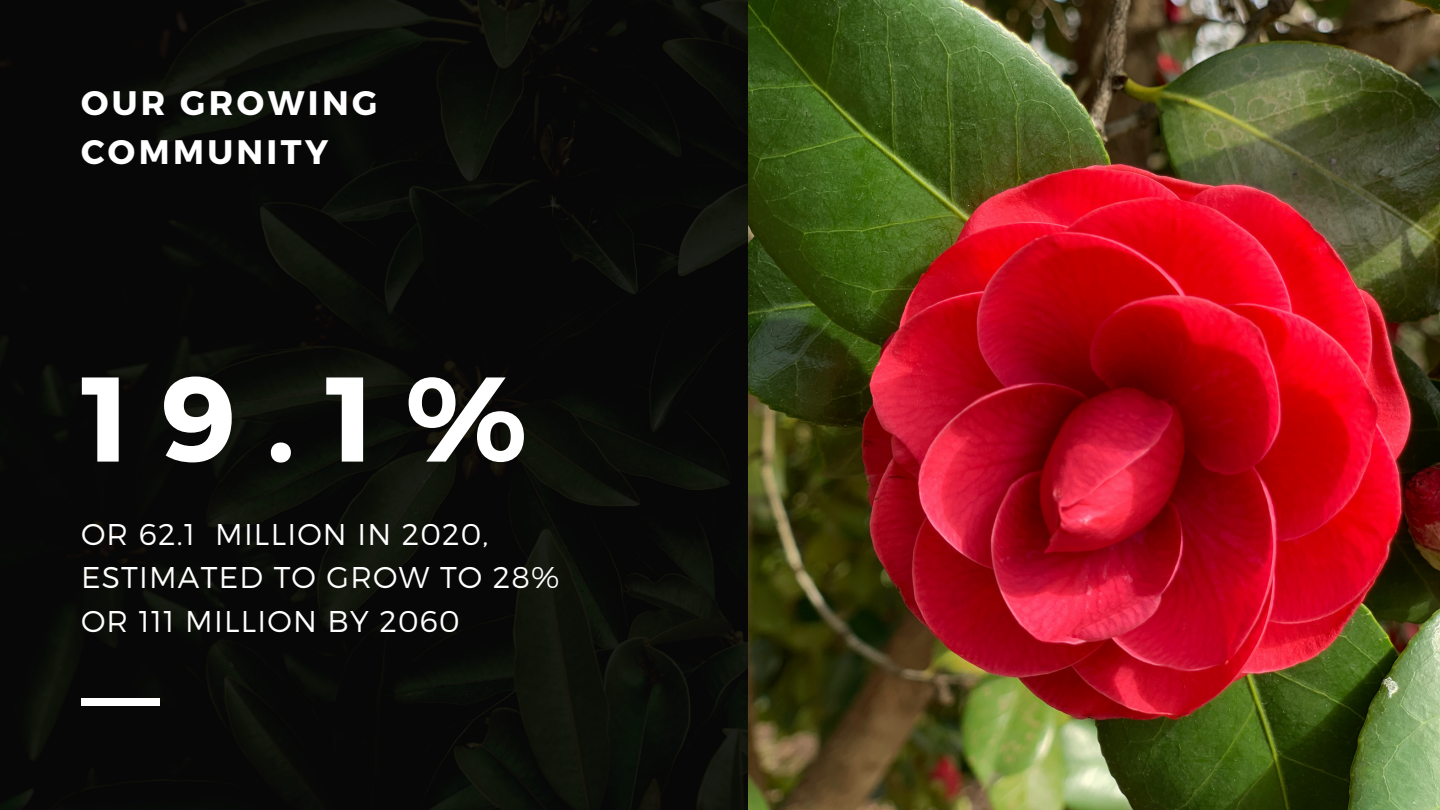
<style>
.page{position:relative;width:1440px;height:810px;background:#fff}
.page>*{position:absolute;margin:0;border:0;box-sizing:border-box;transform-origin:0 0}
.t1{font:700 120px "Montserrat";color:#fff}
.t2{font:700 34px "Montserrat";letter-spacing:.1em;color:#fff}
.t3{font:300 30px/43.5px "Montserrat";letter-spacing:.04em;color:#fff}
</style>
<div class="page">
<div style="left:0;top:0;width:749px;height:810px;background:linear-gradient(to right,#080907,#0a0c08)"></div>
<div style="left:81px;top:698px;width:79px;height:7px;background:#fff"></div>
<img style="left:748px;top:0;width:692px;height:810px">
<p class="t2" style="left:81px;top:81px;width:298px">OUR GROWING</p>
<p class="t2" style="left:81px;top:130px;width:249px">COMMUNITY</p>
<p class="t1" style="left:81px;top:341px;width:448px">19.1%</p>
<p class="t3" style="left:81px;top:511px;width:480px">OR 62.1 MILLION IN 2020,<br>ESTIMATED TO GROW TO 28%<br>OR 111 MILLION BY 2060</p>
</div>
